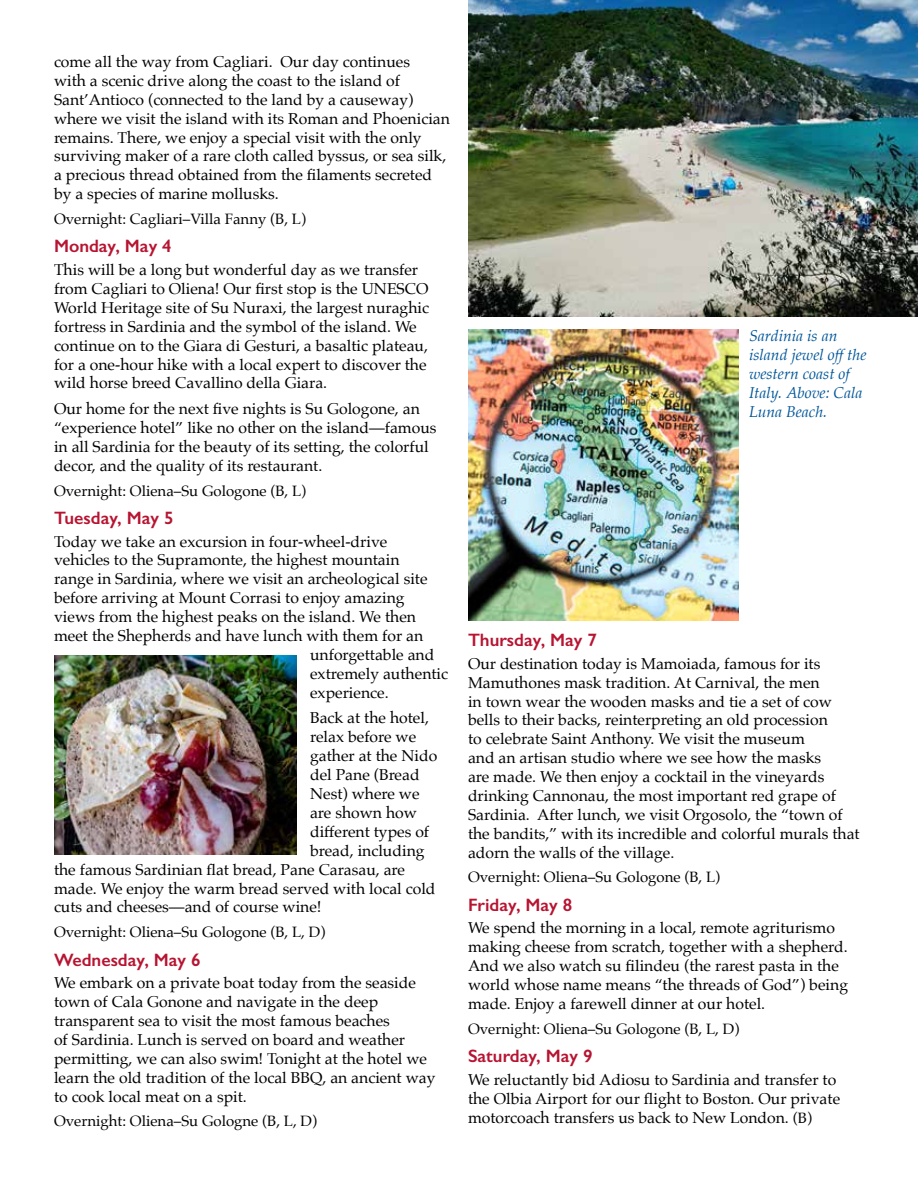
<style>
.page{position:relative;width:918px;height:1188px;background:#fff}
.page>*{position:absolute;margin:0;border:0;box-sizing:border-box;transform-origin:0 0}
.t1{font:600 18px "Gill Sans";color:#b71431}
.t2{font:15.75px/18.9px "Palatino";color:#000}
.t3{font:italic 15.75px/18.9px "Palatino";color:#005699}
.t4{font:15px "Palatino";color:#000}
.s1{font-size:15px}
</style>
<div class="page">
<img style="left:468px;top:0;width:450px;height:317px">
<img style="left:54px;top:656px;width:243px;height:199px">
<img style="left:468px;top:329px;width:271px;height:291px">
<p class="t2" style="left:54px;top:52px;width:398px">come all the way from Cagliari. Our day continues<br>with a scenic drive along the coast to the island of Sant’Antioco (connected to the land by a causeway) where we visit the island with its Roman and Phoenician remains. There, we enjoy a special visit with the only surviving maker of a rare cloth called byssus, or sea silk, a precious thread obtained from the filaments secreted by a species of marine mollusks.</p>
<p class="t4" style="left:54px;top:206px;width:254px">Overnight: Cagliari–Villa Fanny (B, L)</p>
<p class="t1" style="left:54px;top:235px;width:119px">Monday, May 4</p>
<p class="t2" style="left:54px;top:260px;width:377px">This will be a long but wonderful day as we transfer from Cagliari to Oliena! Our first stop is the UNESCO World Heritage site of Su Nuraxi, the largest nuraghic fortress in Sardinia and the symbol of the island. We continue on to the Giara di Gesturi, a basaltic plateau, for a one-hour hike with a local expert to discover the wild horse breed Cavallino della Giara.</p>
<p class="t2" style="left:54px;top:399px;width:384px">Our home for the next five nights is Su Gologone, an “experience hotel” like no other on the island—famous in all Sardinia for the beauty of its setting, the colorful decor, and the quality of its restaurant.</p>
<p class="t4" style="left:54px;top:478px;width:254px">Overnight: Oliena–Su Gologone (B, L)</p>
<p class="t1" style="left:54px;top:507px;width:121px">Tuesday, May 5</p>
<p class="t2" style="left:54px;top:532px;width:335px">Today we take an excursion in four-wheel-drive</p>
<p class="t2" style="left:54px;top:551px;width:347px">vehicles to the Supramonte, the highest mountain</p>
<p class="t2" style="left:54px;top:569px;width:375px">range in Sardinia, where we visit an archeological site</p>
<p class="t2" style="left:54px;top:588px;width:352px">before arriving at Mount Corrasi to enjoy amazing</p>
<p class="t2" style="left:54px;top:607px;width:364px">views from the highest peaks on the island. We then</p>
<p class="t2" style="left:54px;top:626px;width:371px">meet the Shepherds and have lunch with them for an</p>
<p class="t2" style="left:310px;top:645px;width:126px">unforgettable and</p>
<p class="t2" style="left:310px;top:664px;width:140px">extremely authentic</p>
<p class="t2" style="left:310px;top:683px;width:80px">experience.</p>
<p class="t2" style="left:310px;top:709px;width:120px">Back at the hotel,</p>
<p class="t2" style="left:310px;top:727px;width:108px">relax before we</p>
<p class="t2" style="left:310px;top:746px;width:129px">gather at the Nido</p>
<p class="t2" style="left:310px;top:765px;width:111px">del Pane (Bread</p>
<p class="t2" style="left:310px;top:784px;width:111px">Nest) where we</p>
<p class="t2" style="left:310px;top:803px;width:108px">are shown how</p>
<p class="t2" style="left:310px;top:822px;width:121px">different types of</p>
<p class="t2" style="left:310px;top:841px;width:116px">bread, including</p>
<p class="t2" style="left:54px;top:860px;width:353px">the famous Sardinian flat bread, Pane Carasau, are</p>
<p class="t2" style="left:54px;top:879px;width:383px">made. We enjoy the warm bread served with local cold</p>
<p class="t2" style="left:54px;top:898px;width:269px">cuts and cheeses—and of course wine!</p>
<p class="t4" style="left:54px;top:920px;width:273px">Overnight: Oliena–Su Gologone (B, L, D)</p>
<p class="t1" style="left:54px;top:949px;width:148px">Wednesday, May 6</p>
<p class="t2" style="left:54px;top:973px;width:383px">We embark on a private boat today from the seaside town of Cala Gonone and navigate in the deep transparent sea to visit the most famous beaches<br>of Sardinia. Lunch is served on board and weather permitting, we can also swim! Tonight at the hotel we learn the old tradition of the local BBQ, an ancient way to cook local meat on a spit.</p>
<p class="t4" style="left:54px;top:1109px;width:265px">Overnight: Oliena–Su Gologne (B, L, D)</p>
<p class="t3" style="left:749px;top:326px;width:119px">Sardinia is an island jewel off the western coast of<br>Italy. Above: Cala<br>Luna Beach.</p>
<p class="t1" style="left:468px;top:629px;width:130px">Thursday, May 7</p>
<p class="t2" style="left:468px;top:654px;width:393px">Our destination today is Mamoiada, famous for its Mamuthones mask tradition. At Carnival, the men<br>in town wear the wooden masks and tie a set of cow bells to their backs, reinterpreting an old procession<br>to celebrate Saint Anthony. We visit the museum<br>and an artisan studio where we see how the masks<br>are made. We then enjoy a cocktail in the vineyards drinking Cannonau, the most important red grape of Sardinia. After lunch, we visit Orgosolo, the “town of the bandits,” with its incredible and colorful murals that adorn the walls of the village.</p>
<p class="t4" style="left:468px;top:865px;width:254px">Overnight: Oliena–Su Gologone (B, L)</p>
<p class="t1" style="left:468px;top:894px;width:106px">Friday, May 8</p>
<p class="t2" style="left:468px;top:919px;width:382px">We spend the morning in a local, remote agriturismo making cheese from scratch, together with a shepherd.<br>And we also watch su filindeu (the rarest pasta in the world whose name means “the threads of God”) being made. Enjoy a farewell dinner at our hotel.</p>
<p class="t4" style="left:468px;top:1016px;width:273px">Overnight: Oliena–Su Gologone (B, L, D)</p>
<p class="t1" style="left:468px;top:1045px;width:126px">Saturday, May 9</p>
<p class="t2" style="left:468px;top:1070px;width:374px">We reluctantly bid Adiosu to Sardinia and transfer to the Olbia Airport for our flight to Boston. Our private motorcoach transfers us back to New London. <span class="s1">(B)</span></p>
</div>
